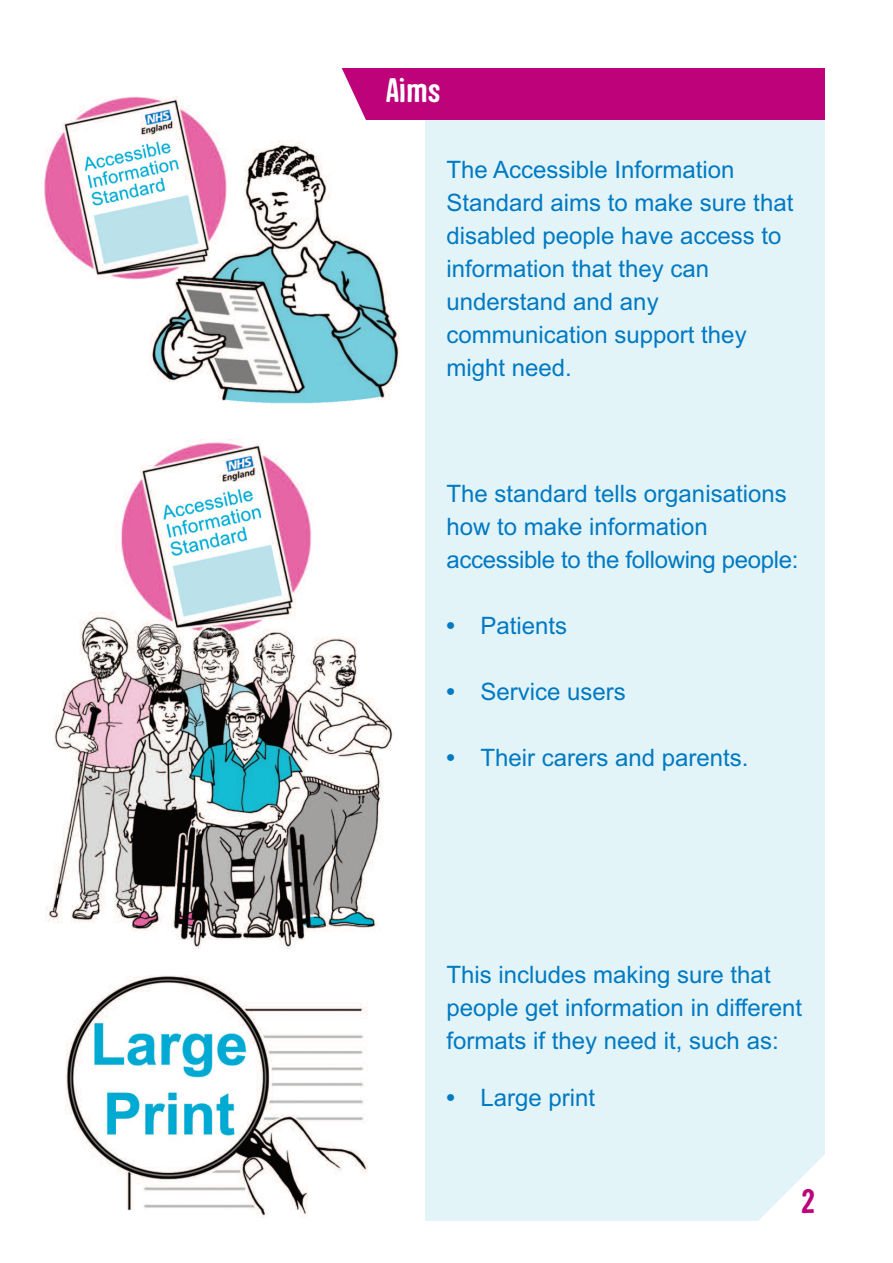
<style>
.page{position:relative;width:893px;height:1263px;background:#fff}
.page>*{position:absolute;margin:0;border:0;box-sizing:border-box;transform-origin:0 0}
.t1{font:700 33px "Sini";color:#fff}
.t2{font:700 33px "Sini";color:#be027a}
.t3{font:24px/33px "Arial";color:#007ac2}
.s1{font-weight:700}
</style>
<div class="page">
<img style="left:44px;top:96px;width:360px;height:308px">
<div style="left:425px;top:69px;width:400px;height:1151px;background:#e3f4f9"></div>
<div style="left:312px;top:68px;width:513px;height:51px;background:#be027a"></div>
<svg style="left:279px;top:68px;width:91px;height:87px"></svg>
<svg style="left:756px;top:1155px;width:69px;height:66px"></svg>
<img style="left:65px;top:976px;width:302px;height:241px">
<img style="left:46px;top:439px;width:347px;height:510px">
<h1 class="t1" style="left:386px;top:72px;width:56px">Aims</h1>
<p class="t3" style="left:446px;top:153px;width:348px">The Accessible Information<br>Standard aims to make sure that disabled people have access to information that they can understand and any communication support they might need.</p>
<p class="t3" style="left:446px;top:477px;width:353px">The standard tells organisations how to make information accessible to the following people:</p>
<p class="t3" style="left:446px;top:609px;width:122px"><span class="s1">•</span> Patients</p>
<p class="t3" style="left:446px;top:675px;width:181px"><span class="s1">•</span> Service users</p>
<p class="t3" style="left:446px;top:741px;width:304px"><span class="s1">•</span> Their carers and parents.</p>
<p class="t3" style="left:446px;top:959px;width:357px">This includes making sure that people get information in different formats if they need it, such as:</p>
<p class="t3" style="left:446px;top:1081px;width:150px"><span class="s1">•</span> Large print</p>
<h1 class="t2" style="left:801px;top:1182px;width:16px">2</h1>
</div>
